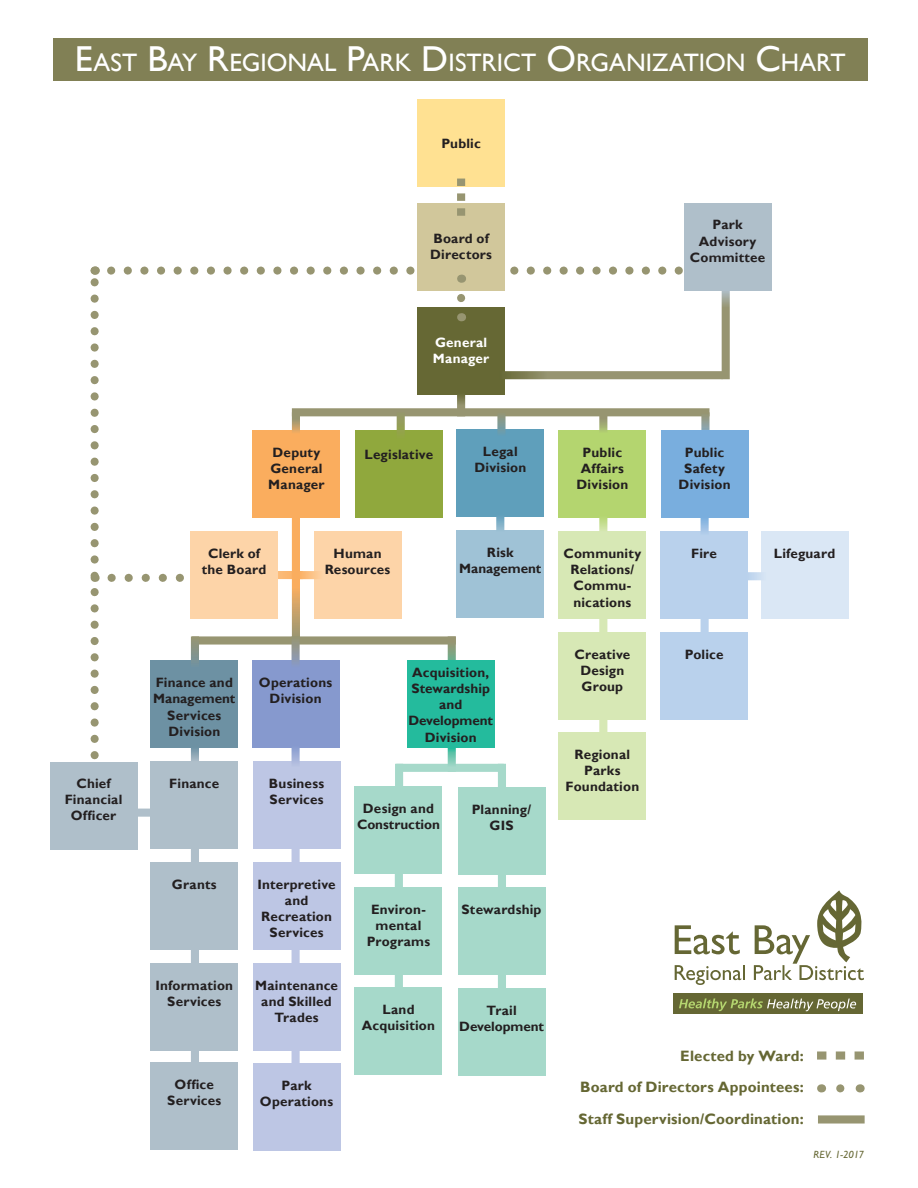
<style>
.page{position:relative;width:918px;height:1188px;background:#fff}
.page>*{position:absolute;margin:0;border:0;box-sizing:border-box;transform-origin:0 0}
.t1{font:25.2px "Gill Sans";color:#fff}
.t2{font:700 15px/31.5px "Gill Sans";letter-spacing:.01em;color:#656733;text-align:justify}
.t3{font:700 13.5px/16.2px "Gill Sans";letter-spacing:.015em;color:#231f20;text-align:center}
.t4{font:700 13.5px/16.2px "Gill Sans";letter-spacing:-.005em;color:#231f20;text-align:center}
.t5{font:700 13.5px/16.2px "Gill Sans";letter-spacing:.02em;color:#fff}
.t6{font:italic 10.5px "Gill Sans Std";color:#666834}
.s1{font-size:36px}
</style>
<div class="page">
<div style="left:53px;top:39px;width:815px;height:42px;background:#818055"></div>
<svg style="left:514px;top:267px;width:169px;height:8px"></svg>
<svg style="left:111px;top:267px;width:304px;height:8px"></svg>
<svg style="left:112px;top:574px;width:72px;height:8px"></svg>
<div style="left:417px;top:99px;width:88px;height:88px;background:#ffe192"></div>
<div style="left:417px;top:203px;width:88px;height:88px;background:#d1c79b"></div>
<div style="left:417px;top:307px;width:88px;height:88px;background:#666834"></div>
<svg style="left:457px;top:179px;width:8px;height:37px"></svg>
<svg style="left:817px;top:1051px;width:47px;height:9px"></svg>
<svg style="left:91px;top:267px;width:8px;height:488px"></svg>
<svg style="left:457px;top:274px;width:5px;height:9px"></svg>
<svg style="left:457px;top:298px;width:8px;height:23px"></svg>
<svg style="left:836px;top:1084px;width:4px;height:8px"></svg>
<svg style="left:457px;top:395px;width:8px;height:13px"></svg>
<div style="left:818px;top:1115px;width:47px;height:9px;background:#979571"></div>
<div style="left:292px;top:408px;width:418px;height:8px;background:#979571"></div>
<svg style="left:701px;top:412px;width:9px;height:18px"></svg>
<div style="left:355px;top:430px;width:88px;height:88px;background:#90a83d"></div>
<svg style="left:397px;top:416px;width:8px;height:18px"></svg>
<div style="left:456px;top:429px;width:88px;height:88px;background:#5f9fbb"></div>
<div style="left:456px;top:530px;width:88px;height:88px;background:#9fc2d6"></div>
<svg style="left:496px;top:517px;width:8px;height:13px"></svg>
<svg style="left:497px;top:415px;width:9px;height:18px"></svg>
<div style="left:661px;top:430px;width:88px;height:88px;background:#79aede"></div>
<div style="left:660px;top:531px;width:88px;height:88px;background:#b9d1ec"></div>
<div style="left:660px;top:632px;width:88px;height:88px;background:#b9d1ec"></div>
<div style="left:761px;top:531px;width:87px;height:88px;background:#dae7f5"></div>
<svg style="left:701px;top:518px;width:8px;height:15px"></svg>
<div style="left:701px;top:609px;width:8px;height:31px;background:#b9d1ec"></div>
<svg style="left:748px;top:572px;width:13px;height:8px"></svg>
<div style="left:558px;top:531px;width:88px;height:88px;background:#d7e8b5"></div>
<div style="left:558px;top:632px;width:88px;height:88px;background:#d7e8b5"></div>
<div style="left:558px;top:732px;width:88px;height:88px;background:#d7e8b5"></div>
<div style="left:558px;top:430px;width:88px;height:88px;background:#b4d56f"></div>
<svg style="left:599px;top:416px;width:8px;height:15px"></svg>
<svg style="left:599px;top:518px;width:8px;height:13px"></svg>
<div style="left:599px;top:609px;width:8px;height:31px;background:#d7e8b5"></div>
<div style="left:599px;top:709px;width:8px;height:31px;background:#d7e8b5"></div>
<svg style="left:505px;top:371px;width:217px;height:8px;background:#94936e"></svg>
<div style="left:50px;top:762px;width:87px;height:88px;background:#afbfca"></div>
<div style="left:684px;top:203px;width:88px;height:87px;background:#afbfca"></div>
<svg style="left:722px;top:290px;width:8px;height:89px"></svg>
<div style="left:314px;top:531px;width:87px;height:88px;background:#fdd4a8"></div>
<div style="left:233px;top:571px;width:70px;height:8px;background:#fbb771"></div>
<svg style="left:300px;top:571px;width:20px;height:8px"></svg>
<svg style="left:292px;top:518px;width:8px;height:118px"></svg>
<div style="left:253px;top:430px;width:87px;height:88px;background:#faad5e"></div>
<svg style="left:292px;top:416px;width:8px;height:16px"></svg>
<div style="left:190px;top:531px;width:88px;height:88px;background:#fdd4a8"></div>
<div style="left:192px;top:636px;width:264px;height:9px;background:#979571"></div>
<div style="left:396px;top:764px;width:108px;height:8px;background:#a6d9ca"></div>
<div style="left:252px;top:660px;width:87px;height:88px;background:#8699ce"></div>
<div style="left:253px;top:761px;width:87px;height:88px;background:#bdc6e4"></div>
<div style="left:253px;top:862px;width:87px;height:88px;background:#bdc6e4"></div>
<div style="left:253px;top:963px;width:87px;height:88px;background:#bdc6e4"></div>
<div style="left:253px;top:1063px;width:87px;height:88px;background:#bdc6e4"></div>
<svg style="left:292px;top:641px;width:8px;height:24px"></svg>
<svg style="left:292px;top:748px;width:8px;height:15px"></svg>
<div style="left:292px;top:839px;width:8px;height:31px;background:#bdc6e4"></div>
<div style="left:292px;top:942px;width:8px;height:32px;background:#bdc6e4"></div>
<div style="left:292px;top:1042px;width:8px;height:31px;background:#bdc6e4"></div>
<div style="left:150px;top:660px;width:88px;height:88px;background:#6d91a3"></div>
<div style="left:150px;top:761px;width:88px;height:88px;background:#afbfca"></div>
<div style="left:150px;top:862px;width:88px;height:88px;background:#afbfca"></div>
<div style="left:150px;top:963px;width:88px;height:88px;background:#afbfca"></div>
<div style="left:150px;top:1062px;width:88px;height:88px;background:#afbfca"></div>
<svg style="left:191px;top:636px;width:8px;height:26px"></svg>
<svg style="left:191px;top:748px;width:8px;height:13px"></svg>
<div style="left:191px;top:942px;width:8px;height:32px;background:#afbfca"></div>
<div style="left:191px;top:839px;width:8px;height:31px;background:#afbfca"></div>
<div style="left:191px;top:1044px;width:8px;height:31px;background:#afbfca"></div>
<div style="left:355px;top:786px;width:87px;height:88px;background:#a6d9ca"></div>
<div style="left:355px;top:887px;width:87px;height:88px;background:#a6d9ca"></div>
<div style="left:355px;top:987px;width:87px;height:88px;background:#a6d9ca"></div>
<svg style="left:448px;top:636px;width:8px;height:24px"></svg>
<svg style="left:448px;top:748px;width:8px;height:17px"></svg>
<div style="left:395px;top:864px;width:8px;height:31px;background:#a6d9ca"></div>
<div style="left:395px;top:964px;width:8px;height:31px;background:#a6d9ca"></div>
<div style="left:458px;top:787px;width:87px;height:88px;background:#a6d9ca"></div>
<div style="left:458px;top:988px;width:87px;height:88px;background:#a6d9ca"></div>
<div style="left:458px;top:887px;width:87px;height:88px;background:#a6d9ca"></div>
<div style="left:498px;top:764px;width:8px;height:31px;background:#a6d9ca"></div>
<div style="left:395px;top:764px;width:8px;height:31px;background:#a6d9ca"></div>
<div style="left:498px;top:965px;width:8px;height:31px;background:#a6d9ca"></div>
<div style="left:498px;top:864px;width:8px;height:31px;background:#a6d9ca"></div>
<div style="left:407px;top:660px;width:88px;height:88px;background:#24bb9d"></div>
<div style="left:127px;top:809px;width:31px;height:8px;background:#afbfca"></div>
<div style="left:674px;top:994px;width:189px;height:20px;background:#656734"></div>
<svg style="left:675px;top:925px;width:65px;height:29px"></svg>
<svg style="left:675px;top:965px;width:70px;height:20px"></svg>
<svg style="left:754px;top:890px;width:110px;height:90px"></svg>
<svg style="left:679px;top:998px;width:177px;height:13px"></svg>
<h1 class="t1" style="left:75px;top:48px;width:772px"><span class="s1">E</span>AST <span class="s1">B</span>AY <span class="s1">R</span>EGIONAL <span class="s1">P</span>ARK <span class="s1">D</span>ISTRICT <span class="s1">O</span>RGANIZATION <span class="s1">C</span>HART</h1>
<p class="t3" style="left:65px;top:776px;width:59px">Chief<br>Financial<br>Officer</p>
<p class="t3" style="left:441px;top:136px;width:41px">Public</p>
<p class="t3" style="left:430px;top:231px;width:63px;text-align:left">Board of<br>Directors</p>
<p class="t5" style="left:433px;top:334px;width:58px">General<br>Manager</p>
<p class="t3" style="left:690px;top:217px;width:77px">Park<br>Advisory<br>Committee</p>
<p class="t3" style="left:268px;top:445px;width:58px">Deputy<br>General<br>Manager</p>
<p class="t3" style="left:365px;top:447px;width:70px">Legislative</p>
<p class="t3" style="left:474px;top:444px;width:53px">Legal<br>Division</p>
<p class="t3" style="left:576px;top:445px;width:53px">Public<br>Affairs<br>Division</p>
<p class="t3" style="left:679px;top:445px;width:53px">Public<br>Safety<br>Division</p>
<p class="t3" style="left:202px;top:546px;width:66px">Clerk of the Board</p>
<p class="t3" style="left:325px;top:546px;width:67px">Human<br>Resources</p>
<p class="t3" style="left:459px;top:545px;width:84px">Risk<br>Management</p>
<p class="t3" style="left:153px;top:675px;width:84px">Finance and<br>Management<br>Services<br>Division</p>
<p class="t3" style="left:259px;top:675px;width:75px">Operations<br>Division</p>
<p class="t3" style="left:408px;top:665px;width:86px">Acquisition,<br>Stewardship and<br>Development<br>Division</p>
<p class="t3" style="left:169px;top:776px;width:51px">Finance</p>
<p class="t3" style="left:269px;top:776px;width:57px;text-align:left">Business<br>Services</p>
<p class="t3" style="left:357px;top:801px;width:84px">Design and<br>Construction</p>
<p class="t3" style="left:472px;top:801px;width:61px">Planning/<br>GIS</p>
<p class="t3" style="left:172px;top:876px;width:46px">Grants</p>
<p class="t3" style="left:257px;top:876px;width:80px">Interpretive and<br>Recreation<br>Services</p>
<p class="t3" style="left:367px;top:901px;width:65px">Environ&shy;mental<br>Programs</p>
<p class="t3" style="left:462px;top:902px;width:81px">Stewardship</p>
<p class="t3" style="left:155px;top:978px;width:79px">Information<br>Services</p>
<p class="t3" style="left:255px;top:978px;width:84px">Maintenance and Skilled<br>Trades</p>
<p class="t3" style="left:362px;top:1002px;width:75px">Land<br>Acquisition</p>
<p class="t4" style="left:459px;top:1003px;width:86px">Trail<br>Development</p>
<p class="t3" style="left:167px;top:1077px;width:56px">Office<br>Services</p>
<p class="t3" style="left:260px;top:1078px;width:75px">Park<br>Operations</p>
<p class="t3" style="left:564px;top:546px;width:79px">Community</p>
<p class="t3" style="left:774px;top:546px;width:63px">Lifeguard</p>
<p class="t3" style="left:570px;top:562px;width:66px;text-align:left">Relations/<br>Commu&shy;nications</p>
<p class="t3" style="left:691px;top:546px;width:27px">Fire</p>
<p class="t3" style="left:574px;top:646px;width:57px">Creative<br>Design<br>Group</p>
<p class="t3" style="left:566px;top:746px;width:75px">Regional<br>Parks<br>Foundation</p>
<p class="t3" style="left:685px;top:646px;width:40px">Police</p>
<p class="t2" style="left:579px;top:1041px;width:227px;text-indent:102px">Elected by Ward:<br>Board of Directors Appointees:<br>Staff Supervision/Coordination:</p>
<p class="t6" style="left:814px;top:1148px;width:52px">REV. 1-2017</p>
</div>
